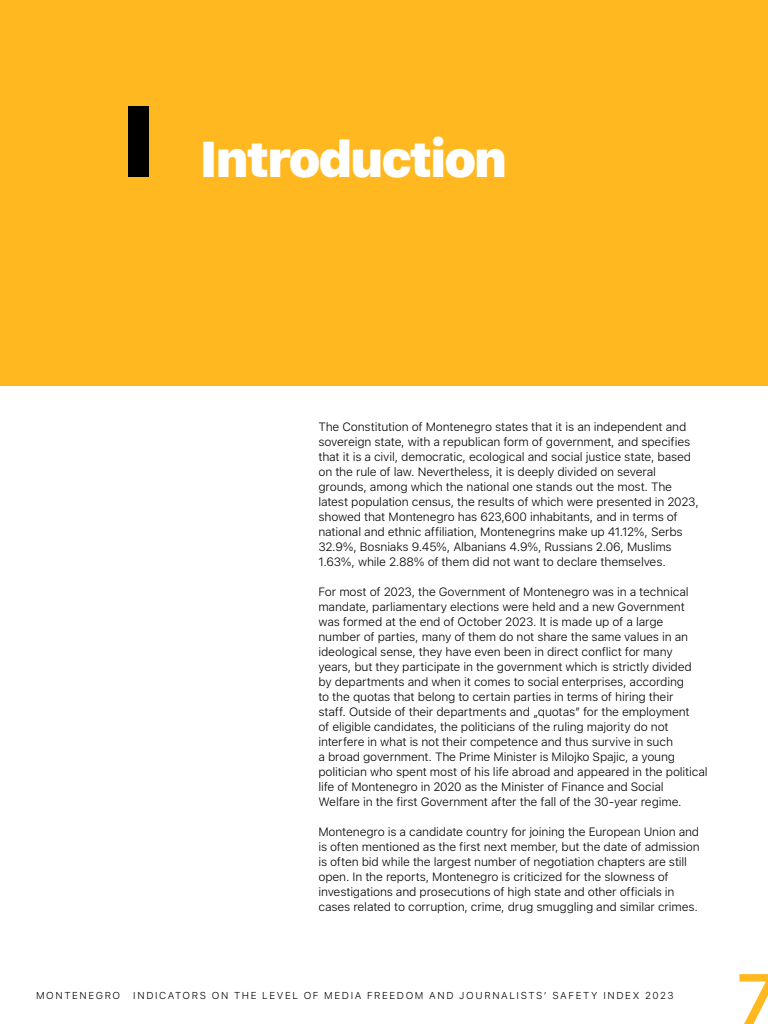
<style>
.page{position:relative;width:768px;height:1024px;background:#fff}
.page>*{position:absolute;margin:0;border:0;box-sizing:border-box;transform-origin:0 0}
.t1{font:600 72px "SF Pro Text";color:#ffb81f}
.t2{font:900 50px "SF Pro Text";letter-spacing:-.05em;color:#fff}
.t3{font:300 12px/15px "SF Pro Text";letter-spacing:-.015em;color:#000}
.t4{font:300 10px "SF Pro Text";letter-spacing:.16em;color:#000}
.s1{font-size:100px;color:#000}
</style>
<div class="page">
<div style="left:0;top:0;width:768px;height:386px;background:#ffb81f"></div>
<h2 class="t2" style="left:120px;top:130px;width:389px"><span class="s1">I</span> Introduction</h2>
<p class="t3" style="left:318px;top:420px;width:382px">The Constitution of Montenegro states that it is an independent and sovereign state, with a republican form of government, and specifies that it is a civil, democratic, ecological and social justice state, based on the rule of law. Nevertheless, it is deeply divided on several grounds, among which the national one stands out the most. The latest population census, the results of which were presented in 2023, showed that Montenegro has 623,600 inhabitants, and in terms of national and ethnic affiliation, Montenegrins make up 41.12%, Serbs 32.9%, Bosniaks 9.45%, Albanians 4.9%, Russians 2.06, Muslims 1.63%, while 2.88% of them did not want to declare themselves.</p>
<p class="t3" style="left:318px;top:585px;width:391px">For most of 2023, the Government of Montenegro was in a technical mandate, parliamentary elections were held and a new Government was formed at the end of October 2023. It is made up of a large number of parties, many of them do not share the same values in an ideological sense, they have even been in direct conflict for many years, but they participate in the government which is strictly divided by departments and when it comes to social enterprises, according<br>to the quotas that belong to certain parties in terms of hiring their<br>staff. Outside of their departments and „quotas” for the employment<br>of eligible candidates, the politicians of the ruling majority do not interfere in what is not their competence and thus survive in such<br>a broad government. The Prime Minister is Milojko Spajic, a young politician who spent most of his life abroad and appeared in the political life of Montenegro in 2020 as the Minister of Finance and Social Welfare in the first Government after the fall of the 30-year regime.</p>
<p class="t3" style="left:318px;top:825px;width:383px">Montenegro is a candidate country for joining the European Union and is often mentioned as the first next member, but the date of admission is often bid while the largest number of negotiation chapters are still open. In the reports, Montenegro is criticized for the slowness of investigations and prosecutions of high state and other officials in cases related to corruption, crime, drug smuggling and similar crimes.</p>
<p class="t4" style="left:36px;top:990px;width:86px">MONTENEGRO</p>
<p class="t4" style="left:133px;top:990px;width:542px">INDICATORS ON THE LEVEL OF MEDIA FREEDOM AND JOURNALISTS’ SAFETY INDEX 2023</p>
<h1 class="t1" style="left:736px;top:958px;width:44px">7</h1>
</div>
